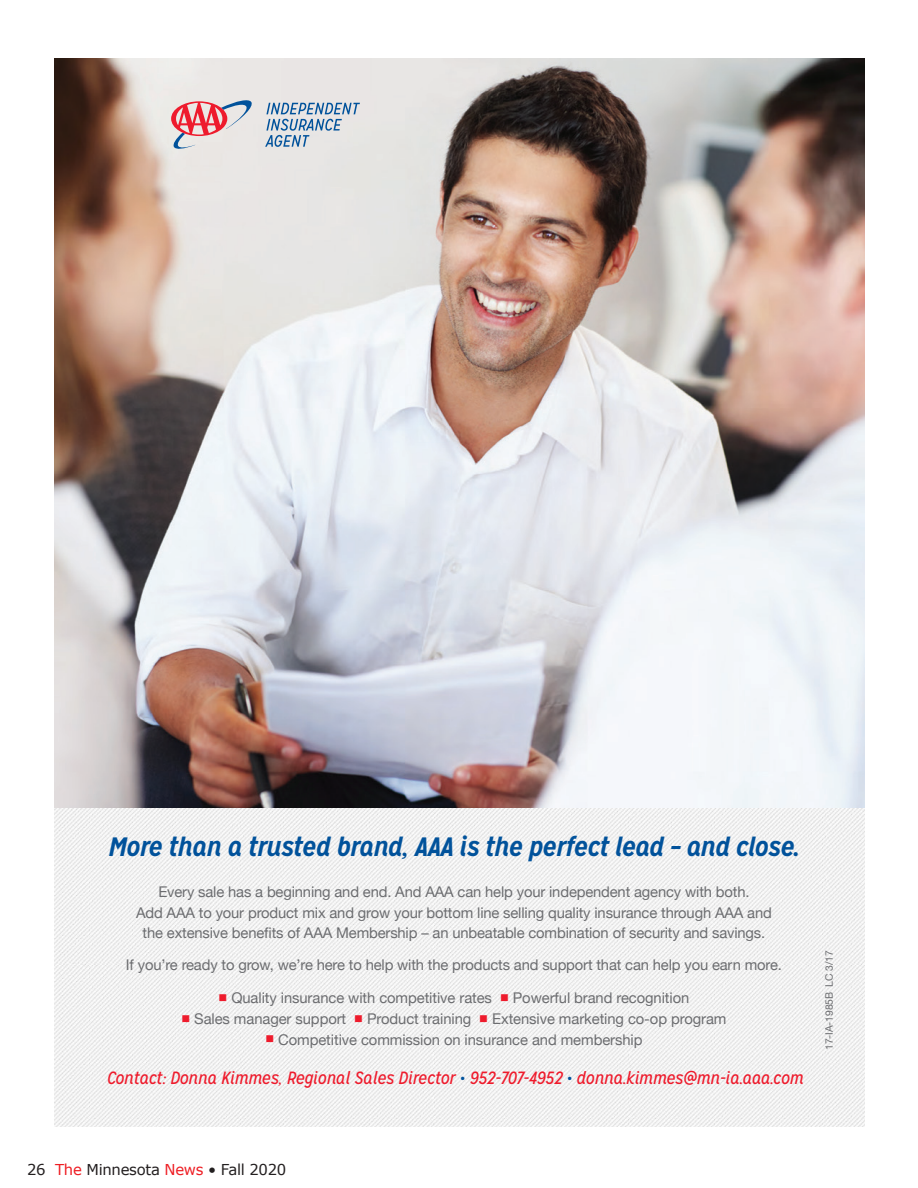
<style>
.page{position:relative;width:918px;height:1188px;background:#fff}
.page>*{position:absolute;margin:0;border:0;box-sizing:border-box;transform-origin:0 0}
.t1{font:italic 700 26.55px "Mission Gothic";letter-spacing:-.02em;color:#01529b}
.t2{font:italic 17.7px "Mission Gothic";letter-spacing:-.01em;color:#ee1b2c}
.t3{font:15px "Verdana";letter-spacing:-.02em;color:#231f20}
.t4{font:14.85px/20.7px "Helvetica Neue";letter-spacing:-.01em;color:#6c6d70;text-align:center}
.t5{font:10.35px "Helvetica Neue";letter-spacing:-.01em;color:#6c6d70}
.s1{color:#01529b}
.s2{color:#ee1b2c}
.s3{color:#ee1d23}
</style>
<div class="page">
<img style="left:54px;top:808px;width:810px;height:319px">
<img style="left:54px;top:59px;width:810px;height:749px">
<svg style="left:171px;top:98px;width:83px;height:52px;background:#dfb3b9"></svg>
<svg style="left:265px;top:103px;width:95px;height:44px;background:#b4c4d3"></svg>
<p class="t1" style="left:108px;top:829px;width:693px">More than a trusted brand, AAA is the perfect lead – and close.</p>
<p class="t4" style="left:136px;top:882px;width:637px">Every sale has a beginning and end. And AAA can help your independent agency with both.<br>Add AAA to your product mix and grow your bottom line selling quality insurance through AAA and the extensive benefits of AAA Membership – an unbeatable combination of security and savings.</p>
<p class="t4" style="left:126px;top:955px;width:657px">If you’re ready to grow, we’re here to help with the products and support that can help you earn more.</p>
<p class="t5" style="left:822px;top:1050px;width:101px;rotate:-90deg">17-IA-1985B LC 3/17</p>
<p class="t2" style="left:107px;top:1067px;width:698px">Contact: Donna Kimmes, Regional Sales Director <span class="s1">•</span> 952-707-4952 <span class="s1">•</span> donna.kimmes@mn-ia.aaa.com</p>
<p class="t4" style="left:219px;top:989px;width:472px"><span class="s2">■</span> Quality insurance with competitive rates <span class="s2">■</span> Powerful brand recognition</p>
<p class="t4" style="left:181px;top:1009px;width:547px"><span class="s2">■</span> Sales manager support <span class="s2">■</span> Product training <span class="s2">■</span> Extensive marketing co-op program</p>
<p class="t4" style="left:265px;top:1030px;width:379px"><span class="s2">■</span> Competitive commission on insurance and membership</p>
<p class="t3" style="left:27px;top:1160px;width:261px">26 <span class="s3">The</span> Minnesota <span class="s3">News</span> • Fall 2020</p>
</div>
